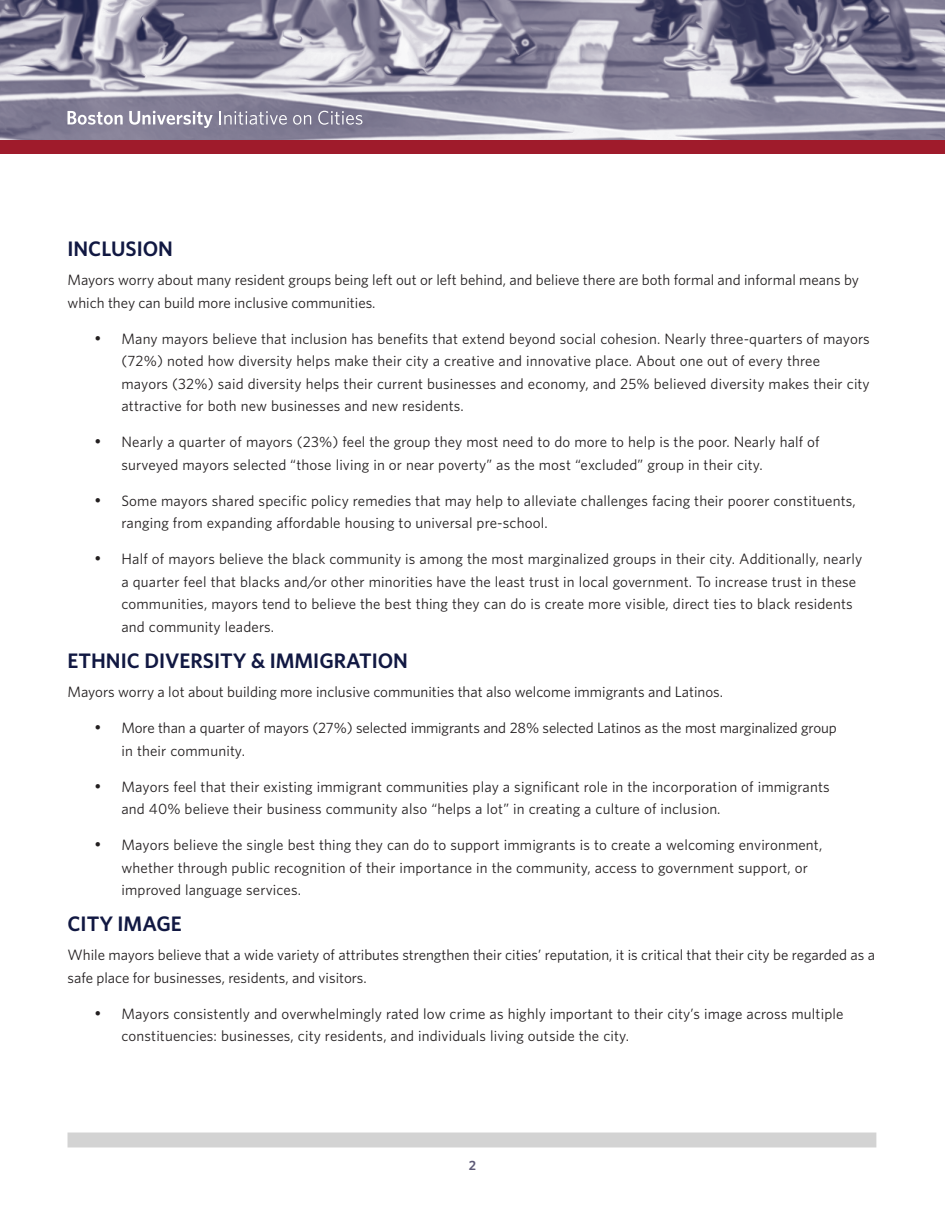
<style>
.page{position:relative;width:945px;height:1215px;background:#fff}
.page>*{position:absolute;margin:0;border:0;box-sizing:border-box;transform-origin:0 0}
.t1{font:600 21px "Whitney";color:#111842}
.t2{font:15px/22.5px "Whitney";letter-spacing:.01em;color:#231f20}
.t3{font:15px/22.5px "Whitney";letter-spacing:-.01em;color:#231f20}
.t4{font:600 13.5px "Whitney";color:#5c5976}
</style>
<div class="page">
<img style="left:0;top:0;width:945px;height:140px">
<svg style="left:68px;top:111px;width:55px;height:14px"></svg>
<svg style="left:129px;top:111px;width:84px;height:17px"></svg>
<svg style="left:220px;top:111px;width:67px;height:14px"></svg>
<svg style="left:293px;top:115px;width:18px;height:10px"></svg>
<svg style="left:318px;top:111px;width:44px;height:14px"></svg>
<div style="left:68px;top:1132px;width:808px;height:16px;background:#d3d3d3"></div>
<div style="left:0;top:140px;width:945px;height:14px;background:#9f1b2b"></div>
<h1 class="t1" style="left:68px;top:235px;width:107px">INCLUSION</h1>
<p class="t2" style="left:68px;top:268px;width:793px">Mayors worry about many resident groups being left out or left behind, and believe there are both formal and informal means by which they can build more inclusive communities.</p>
<p class="t2" style="left:122px;top:327px;width:750px;text-indent:-27px">• Many mayors believe that inclusion has benefits that extend beyond social cohesion. Nearly three-quarters of mayors (72%) noted how diversity helps make their city a creative and innovative place. About one out of every three mayors (32%) said diversity helps their current businesses and economy, and 25% believed diversity makes their city attractive for both new businesses and new residents.</p>
<p class="t2" style="left:122px;top:430px;width:700px;text-indent:-27px">• Nearly a quarter of mayors (23%) feel the group they most need to do more to help is the poor. Nearly half of surveyed mayors selected “those living in or near poverty” as the most “excluded” group in their city.</p>
<p class="t2" style="left:122px;top:489px;width:736px;text-indent:-27px">• Some mayors shared specific policy remedies that may help to alleviate challenges facing their poorer constituents, ranging from expanding affordable housing to universal pre-school.</p>
<p class="t2" style="left:122px;top:547px;width:742px;text-indent:-27px">• Half of mayors believe the black community is among the most marginalized groups in their city. Additionally, nearly a quarter feel that blacks and/or other minorities have the least trust in local government. To increase trust in these communities, mayors tend to believe the best thing they can do is create more visible, direct ties to black residents and community leaders.</p>
<h1 class="t1" style="left:68px;top:646px;width:342px">ETHNIC DIVERSITY &amp; IMMIGRATION</h1>
<p class="t2" style="left:68px;top:680px;width:657px">Mayors worry a lot about building more inclusive communities that also welcome immigrants and Latinos.</p>
<p class="t3" style="left:121px;top:716px;width:717px;text-indent:-27px">• More than a quarter of mayors (27%) selected immigrants and 28% selected Latinos as the most marginalized group in their community.</p>
<p class="t2" style="left:121px;top:775px;width:710px;text-indent:-27px">• Mayors feel that their existing immigrant communities play a significant role in the incorporation of immigrants and 40% believe their business community also “helps a lot” in creating a culture of inclusion.</p>
<p class="t2" style="left:121px;top:833px;width:702px;text-indent:-27px">• Mayors believe the single best thing they can do to support immigrants is to create a welcoming environment, whether through public recognition of their importance in the community, access to government support, or improved language services.</p>
<h1 class="t1" style="left:68px;top:910px;width:116px">CITY IMAGE</h1>
<p class="t2" style="left:68px;top:943px;width:809px">While mayors believe that a wide variety of attributes strengthen their cities’ reputation, it is critical that their city be regarded as a safe place for businesses, residents, and visitors.</p>
<p class="t2" style="left:122px;top:1002px;width:724px;text-indent:-27px">• Mayors consistently and overwhelmingly rated low crime as highly important to their city’s image across multiple constituencies: businesses, city residents, and individuals living outside the city.</p>
<p class="t4" style="left:469px;top:1156px;width:9px">2</p>
</div>
